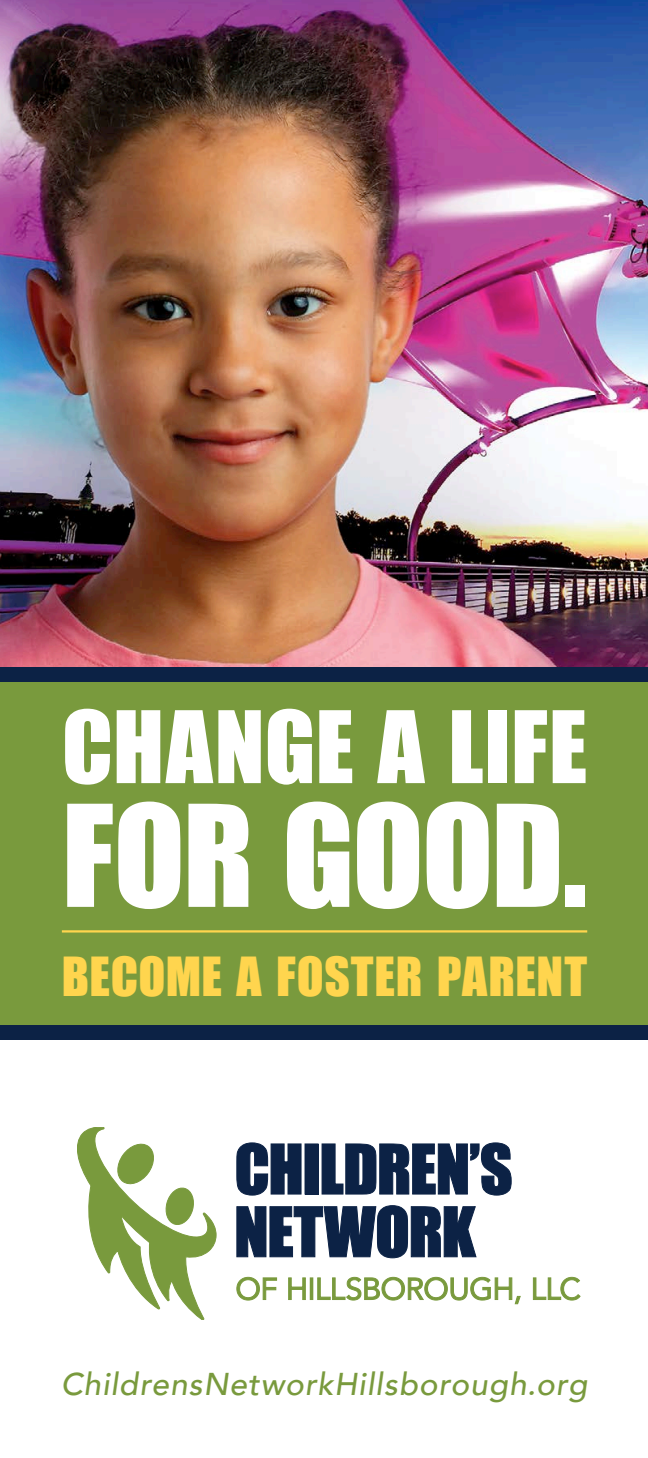
<style>
.page{position:relative;width:648px;height:1458px;background:#fff}
.page>*{position:absolute;margin:0;border:0;box-sizing:border-box;transform-origin:0 0}
.t1{font:130.5px "Impact";letter-spacing:-.015em;color:#fff}
.t2{font:92.25px "Impact";letter-spacing:.005em;color:#fff}
.t3{font:49.5px "Impact";letter-spacing:.015em;color:#ffd54e}
.t4{font:italic 500 31.5px "Avenir";letter-spacing:.03em;color:#799a3d}
</style>
<div class="page">
<img style="left:0;top:0;width:648px;height:668px">
<div style="left:0;top:680px;width:648px;height:346px;background:#799a3d"></div>
<hr style="left:62px;top:930px;width:525px;height:3px;background:#ffd54e">
<div style="left:0;top:668px;width:648px;height:14px;background:#0c2245"></div>
<div style="left:0;top:1026px;width:648px;height:14px;background:#0c2245"></div>
<svg style="left:77px;top:1127px;width:139px;height:193px"></svg>
<svg style="left:237px;top:1277px;width:40px;height:23px"></svg>
<svg style="left:289px;top:1278px;width:16px;height:22px"></svg>
<div style="left:310px;top:1278px;width:3px;height:22px;border:1px solid #799a3d"></div>
<svg style="left:318px;top:1277px;width:202px;height:27px"></svg>
<svg style="left:533px;top:1277px;width:47px;height:23px"></svg>
<svg style="left:237px;top:1143px;width:64px;height:52px;background:#394b67"></svg>
<div style="left:305px;top:1144px;width:13px;height:50px;background:#0c2245"></div>
<svg style="left:322px;top:1143px;width:189px;height:52px"></svg>
<svg style="left:237px;top:1206px;width:239px;height:52px"></svg>
<p class="t2" style="left:62px;top:675px;width:527px">CHANGE A LIFE</p>
<p class="t1" style="left:62px;top:754px;width:527px">FOR GOOD.</p>
<p class="t3" style="left:62px;top:938px;width:527px">BECOME A FOSTER PARENT</p>
<p class="t4" style="left:61px;top:1365px;width:528px">ChildrensNetworkHillsborough.org</p>
</div>
